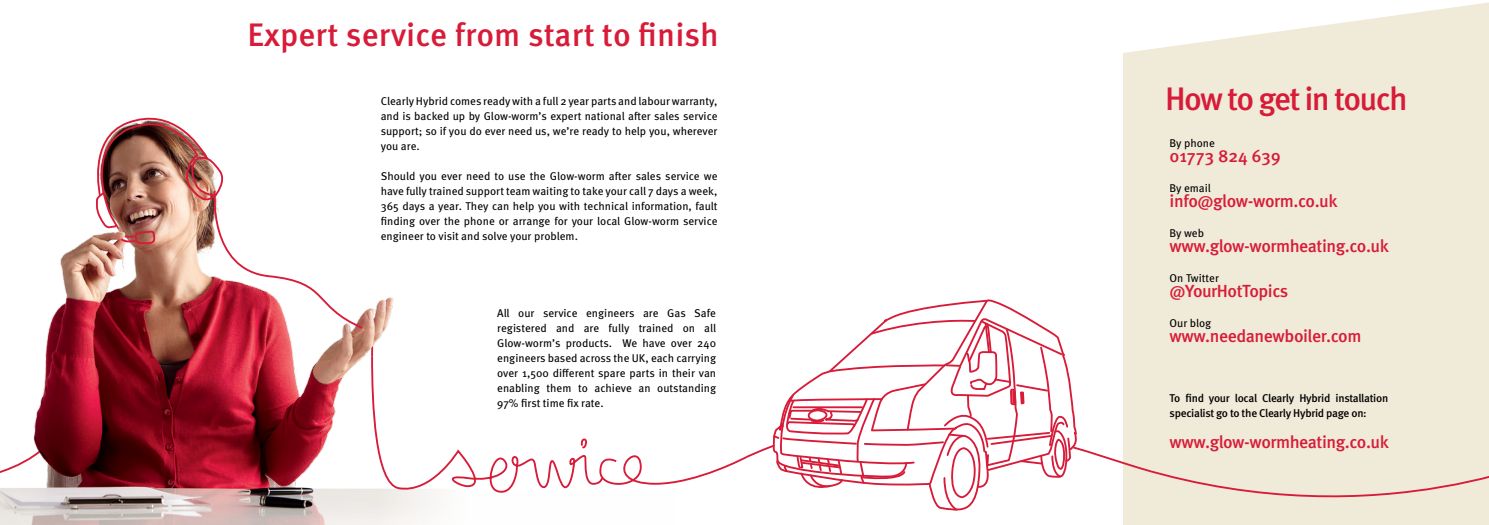
<style>
.page{position:relative;width:1489px;height:525px;background:#fff}
.page>*{position:absolute;margin:0;border:0;box-sizing:border-box;transform-origin:0 0}
.t1{font:500 32.5px "Meta OT";color:#d71b38}
.t2{font:500 32.5px "Meta OT";letter-spacing:-.05em;color:#d71b38}
.t3{font:500 17.5px "Meta OT";letter-spacing:-.025em;color:#d71b38}
.t4{font:500 17.5px "Meta OT";letter-spacing:-.005em;color:#d71b38}
.t5{font:11.25px/15px "Meta OT";color:#000;text-align:justify}
.t6{font:500 11.25px/15px "Meta OT";letter-spacing:-.025em;color:#000}
</style>
<div class="page">
<div style="left:1123px;top:2px;width:365px;height:443px;background:#f0ead8"></div>
<img style="left:0;top:241px;width:433px;height:282px">
<img style="left:85px;top:117px;width:279px;height:213px">
<svg style="left:1077px;top:445px;width:411px;height:79px;background:#f1e7d8"></svg>
<svg style="left:604px;top:299px;width:473px;height:212px"></svg>
<svg style="left:370px;top:264px;width:234px;height:233px"></svg>
<p class="t1" style="left:248px;top:16px;width:472px">Expert service from start to finish</p>
<p class="t5" style="left:381px;top:94px;width:338px">Clearly Hybrid comes ready with a full 2 year parts and labour warranty, and is backed up by Glow-worm’s expert national after sales service support; so if you do ever need us, we’re ready to help you, wherever you are.</p>
<p class="t5" style="left:381px;top:169px;width:338px">Should you ever need to use the Glow-worm after sales service we have fully trained support team waiting to take your call 7 days a week, 365 days a year. They can help you with technical information, fault finding over the phone or arrange for your local Glow-worm service engineer to visit and solve your problem.</p>
<p class="t5" style="left:497px;top:306px;width:220px">All our service engineers are Gas Safe registered and are fully trained on all Glow-worm’s products. We have over 240 engineers based across the UK, each carrying over 1,500 different spare parts in their van enabling them to achieve an outstanding 97% first time fix rate.</p>
<p class="t2" style="left:1165px;top:80px;width:244px">How to get in touch</p>
<p class="t5" style="left:1169px;top:136px;width:47px">By phone</p>
<p class="t4" style="left:1169px;top:146px;width:113px">01773 824 639</p>
<p class="t5" style="left:1169px;top:181px;width:43px">By email</p>
<p class="t3" style="left:1169px;top:191px;width:169px">info@glow-worm.co.uk</p>
<p class="t5" style="left:1169px;top:226px;width:36px">By web</p>
<p class="t3" style="left:1169px;top:236px;width:221px">www.glow-wormheating.co.uk</p>
<p class="t5" style="left:1169px;top:271px;width:51px">On Twitter</p>
<p class="t3" style="left:1169px;top:281px;width:120px">@YourHotTopics</p>
<p class="t5" style="left:1169px;top:316px;width:43px">Our blog</p>
<p class="t3" style="left:1169px;top:326px;width:193px">www.needanewboiler.com</p>
<p class="t6" style="left:1169px;top:391px;width:220px">To find your local Clearly Hybrid installation specialist go to the Clearly Hybrid page on:</p>
<p class="t3" style="left:1169px;top:431px;width:221px">www.glow-wormheating.co.uk</p>
</div>
